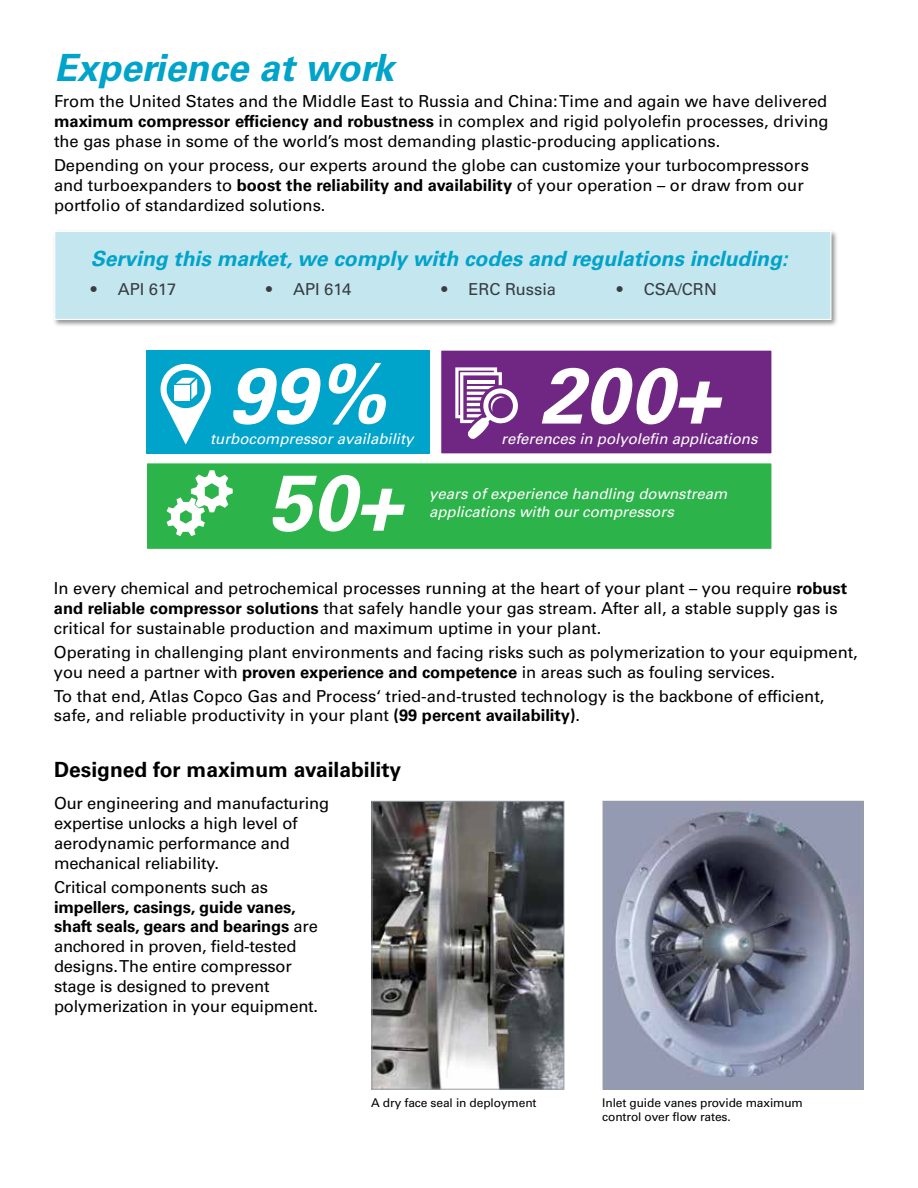
<style>
.page{position:relative;width:918px;height:1188px;background:#fff}
.page>*{position:absolute;margin:0;border:0;box-sizing:border-box;transform-origin:0 0}
.t1{font:italic 700 78.75px "Univers LT Std";color:#fff}
.t2{font:italic 700 37.5px "Univers LT Std";color:#00a3c9}
.t3{font:italic 700 21px "Univers LT Std";color:#00a3c9}
.t4{font:700 21px "Univers LT Std";color:#000}
.t5{font:16.5px/19.8px "Univers LT Std";color:#000}
.t6{font:16.5px "Univers LT Std";color:#373d42}
.t7{font:italic 15px "Univers LT Std";color:#fff}
.t8{font:12px/14.4px "Univers LT Std";letter-spacing:-.01em;color:#000}
.s1{font-weight:700}
</style>
<div class="page">
<hr style="left:917px;top:945px;width:1px;height:189px;background:#e7e0ed">
<div style="left:52px;top:229px;width:787px;height:98px;background:#000;opacity:.42"></div>
<div style="left:54px;top:231px;width:777px;height:89px;background:#c4e6ef;border:1px solid #fff"></div>
<div style="left:146px;top:350px;width:283px;height:104px;background:#00a3c9"></div>
<svg style="left:160px;top:363px;width:51px;height:82px"></svg>
<div style="left:440px;top:349px;width:333px;height:106px;background:#702784;border:1px solid #fff"></div>
<svg style="left:455px;top:367px;width:63px;height:72px"></svg>
<div style="left:146px;top:462px;width:627px;height:88px;background:#2cb34a;border:1px solid #fff"></div>
<svg style="left:167px;top:470px;width:66px;height:66px"></svg>
<img style="left:605px;top:803px;width:257px;height:285px">
<div style="left:603px;top:801px;width:261px;height:289px;border:1px solid #949ca1"></div>
<img style="left:374px;top:803px;width:188px;height:285px">
<div style="left:372px;top:801px;width:192px;height:289px;border:1px solid #949ca1"></div>
<svg style="left:917px;top:945px;width:1px;height:69px"></svg>
<h2 class="t2" style="left:54px;top:46px;width:342px">Experience at work</h2>
<p class="t5" style="left:54px;top:92px;width:776px;text-align:justify">From the United States and the Middle East to Russia and China: Time and again we have delivered <span class="s1">maximum compressor efficiency and robustness</span> in complex and rigid polyolefin processes, driving the gas phase in some of the world’s most demanding plastic-producing applications.</p>
<p class="t5" style="left:54px;top:155px;width:756px">Depending on your process, our experts around the globe can customize your turbocompressors and turboexpanders to <span class="s1">boost the reliability and availability</span> of your operation – or draw from our portfolio of standardized solutions.</p>
<p class="t3" style="left:91px;top:246px;width:699px">Serving this market, we comply with codes and regulations including:</p>
<p class="t6" style="left:91px;top:280px;width:87px">• API 617</p>
<p class="t6" style="left:266px;top:280px;width:87px">• API 614</p>
<p class="t6" style="left:441px;top:280px;width:116px">• ERC Russia</p>
<p class="t6" style="left:617px;top:280px;width:102px">• CSA/CRN</p>
<h1 class="t1" style="left:228px;top:350px;width:159px">99%</h1>
<p class="t7" style="left:210px;top:430px;width:205px">turbocompressor availability</p>
<h1 class="t1" style="left:268px;top:457px;width:135px">50+</h1>
<h1 class="t1" style="left:540px;top:350px;width:181px">200+</h1>
<p class="t7" style="left:501px;top:430px;width:258px">references in polyolefin applications</p>
<p class="t7" style="left:429px;top:484px;width:300px">years of experience handling downstream</p>
<p class="t7" style="left:429px;top:502px;width:246px">applications with our compressors</p>
<p class="t5" style="left:54px;top:578px;width:795px">In every chemical and petrochemical processes running at the heart of your plant – you require <span class="s1">robust and reliable compressor solutions</span> that safely handle your gas stream. After all, a stable supply gas is critical for sustainable production and maximum uptime in your plant.</p>
<p class="t5" style="left:54px;top:642px;width:805px">Operating in challenging plant environments and facing risks such as polymerization to your equipment, you need a partner with <span class="s1">proven experience and competence</span> in areas such as fouling services.</p>
<p class="t5" style="left:54px;top:686px;width:772px">To that end, Atlas Copco Gas and Process‘ tried-and-trusted technology is the backbone of efficient, safe, and reliable productivity in your plant <span class="s1">(99 percent availability)</span>.</p>
<p class="t4" style="left:54px;top:757px;width:349px">Designed for maximum availability</p>
<p class="t5" style="left:54px;top:794px;width:277px">Our engineering and manufacturing expertise unlocks a high level of aerodynamic performance and mechanical reliability.</p>
<p class="t5" style="left:54px;top:877px;width:215px">Critical components such as</p>
<p class="t5" style="left:54px;top:897px;width:266px"><span class="s1">impellers, casings, guide vanes, shaft seals, gears and bearings</span> are anchored in proven, field-tested designs. The entire compressor stage is designed to prevent polymerization in your equipment.</p>
<p class="t8" style="left:371px;top:1095px;width:167px">A dry face seal in deployment</p>
<p class="t8" style="left:602px;top:1095px;width:202px">Inlet guide vanes provide maximum control over flow rates.</p>
</div>
